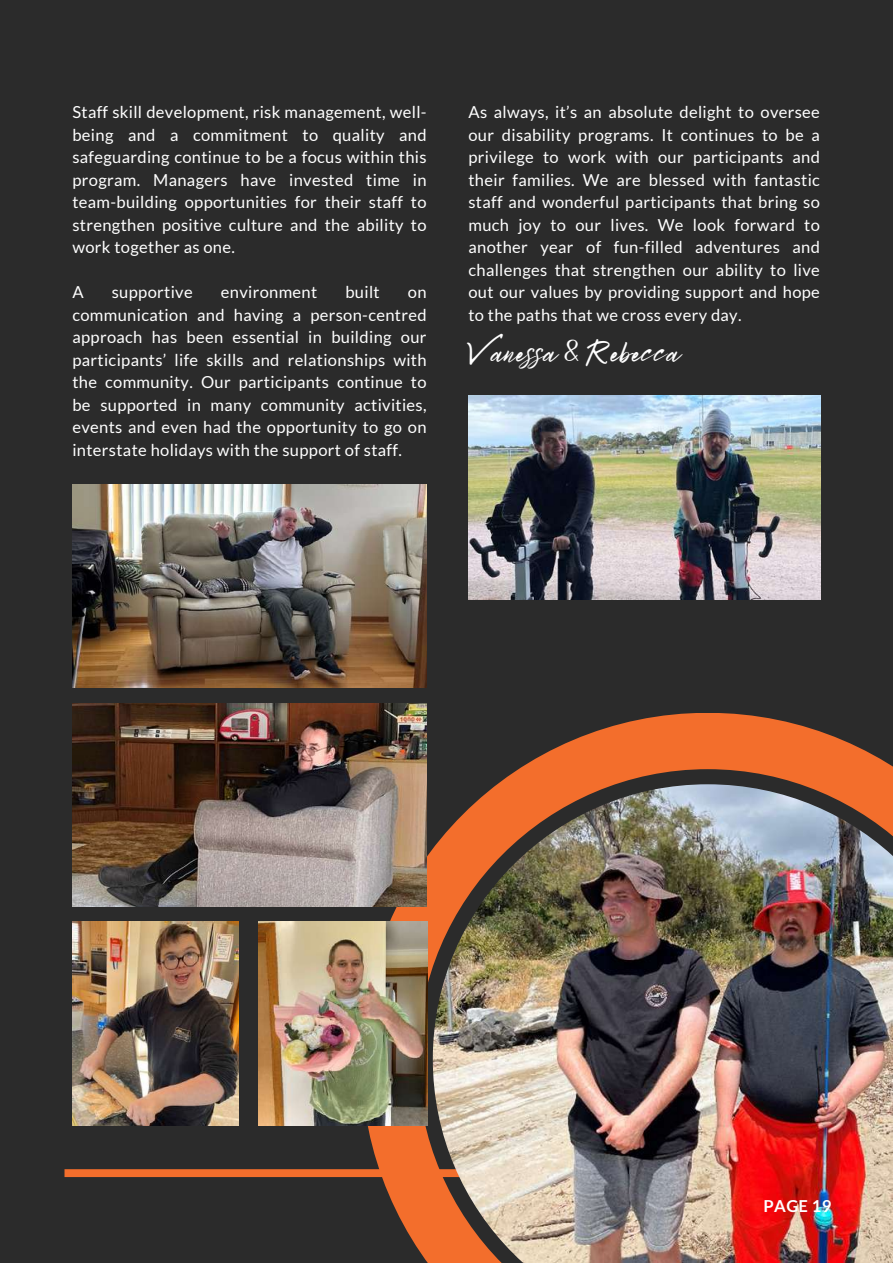
<style>
.page{position:relative;width:893px;height:1264px;background:#fff}
.page>*{position:absolute;margin:0;border:0;box-sizing:border-box;transform-origin:0 0}
.t1{font:30.6px "Bright Sunshine";letter-spacing:.02em;color:#fff}
.t2{font:16.5px/22.5px "Lato";letter-spacing:.02em;color:#fff;text-align:justify}
.t3{font:700 16.5px "Lato";letter-spacing:.02em;color:#fff}
</style>
<div class="page">
<div style="left:0;top:0;width:892px;height:1262px;background:#2b2b2b"></div>
<div style="left:64px;top:1169px;width:758px;height:7px;background:#f36e2c"></div>
<img style="left:361px;top:712px;width:531px;height:550px">
<img style="left:468px;top:395px;width:352px;height:204px">
<img style="left:72px;top:484px;width:354px;height:203px">
<img style="left:72px;top:703px;width:354px;height:203px">
<img style="left:72px;top:921px;width:167px;height:204px">
<img style="left:259px;top:921px;width:168px;height:204px">
<p class="t2" style="left:72px;top:101px;width:355px">Staff skill development, risk management, well&shy;being and a commitment to quality and safeguarding continue to be a focus within this program. Managers have invested time in team-building opportunities for their staff to strengthen positive culture and the ability to work together as one.</p>
<p class="t2" style="left:468px;top:101px;width:353px">As always, it’s an absolute delight to oversee our disability programs. It continues to be a privilege to work with our participants and their families. We are blessed with fantastic staff and wonderful participants that bring so much joy to our lives. We look forward to another year of fun-filled adventures and challenges that strengthen our ability to live out our values by providing support and hope to the paths that we cross every day.</p>
<h1 class="t1" style="left:468px;top:328px;width:212px">Vanessa &amp; Rebecca</h1>
<p class="t2" style="left:72px;top:280px;width:13px">A</p>
<p class="t2" style="left:112px;top:280px;width:82px">supportive</p>
<p class="t2" style="left:221px;top:280px;width:98px">environment</p>
<p class="t2" style="left:345px;top:280px;width:36px">built</p>
<p class="t2" style="left:72px;top:280px;width:355px;text-indent:335px">on communication and having a person-centred approach has been essential in building our participants’ life skills and relationships with the community. Our participants continue to be supported in many community activities, events and even had the opportunity to go on interstate holidays with the support of staff.</p>
<p class="t3" style="left:763px;top:1195px;width:69px">PAGE 19</p>
</div>
